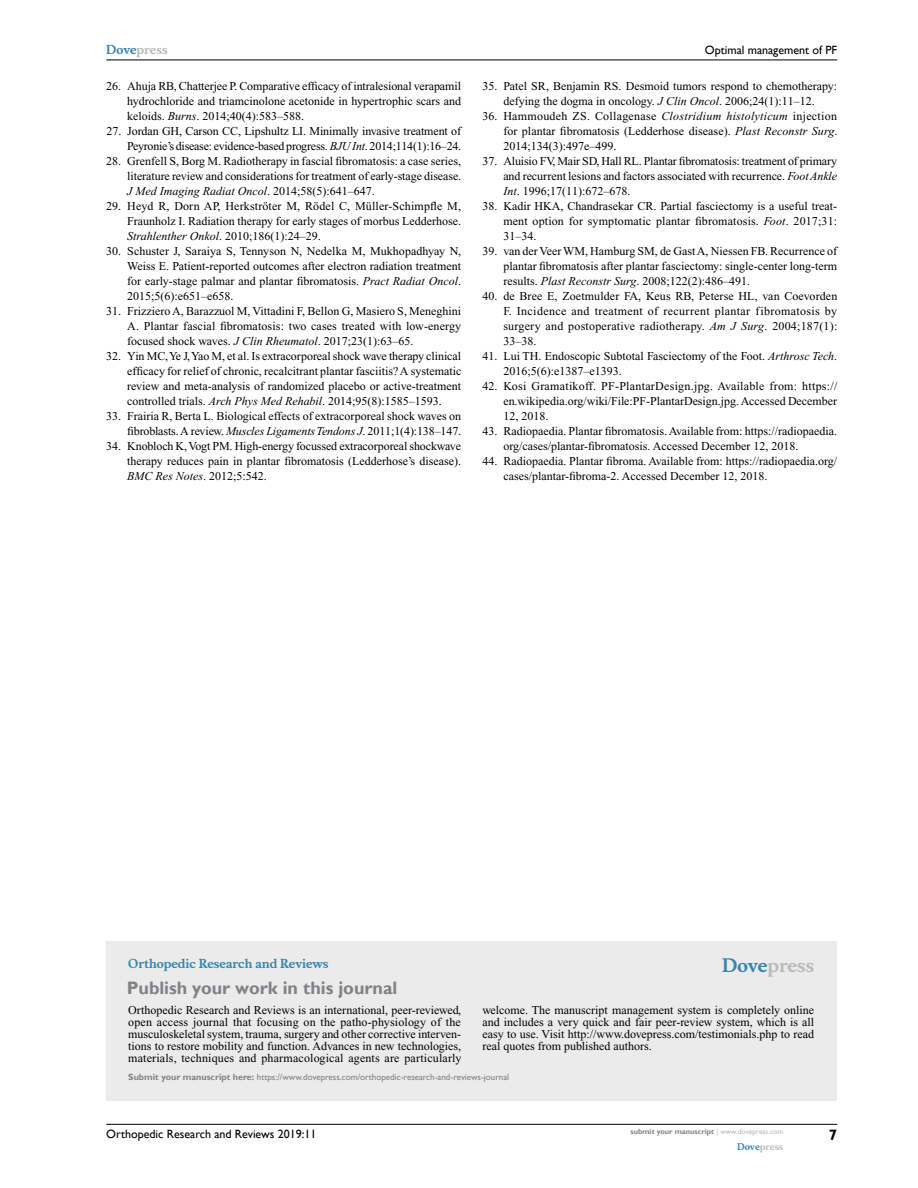
<style>
.page{position:relative;width:918px;height:1188px;background:#fff}
.page>*{position:absolute;margin:0;border:0;box-sizing:border-box;transform-origin:0 0}
.t1{font:700 18px "Gill Sans";color:#808285}
.t2{font:700 18px "Musee";color:#b8babc}
.t3{font:700 15px "Gill Sans";color:#000}
.t4{font:12px/15px "Times New Roman";color:#000;text-align:justify}
.t5{font:12px "Gill Sans";color:#000}
.t6{font:700 12px "Musee";color:#3785ad}
.t7{font:700 12px "Musee";color:#b8babc}
.t8{font:9px "Gill Sans";color:#808285}
.t9{font:700 9px "Musee";color:#b8babc}
.t10{font:700 7.5px "Gill Sans";color:#808285}
.s1{color:#3785ad}
.s2{font-style:italic}
.s3{font-weight:700}
.s4{font-weight:400;color:#b8babc}
</style>
<div class="page">
<div style="left:106px;top:941px;width:731px;height:159px;background:#ebebec"></div>
<hr style="left:106px;top:1124px;width:731px;height:1px;background:#000">
<hr style="left:106px;top:60px;width:731px;height:1px;background:#000">
<p class="t7" style="left:106px;top:43px;width:63px"><span class="s1">Dove</span>press</p>
<p class="t4" style="left:127px;top:79px;width:335px;text-indent:-21px">26. Ahuja RB, Chatterjee P. Comparative efficacy of intralesional verapamil hydrochloride and triamcinolone acetonide in hypertrophic scars and keloids. <span class="s2">Burns</span>. 2014;40(4):583–588.</p>
<p class="t4" style="left:107px;top:124px;width:356px;text-align:right">27. Jordan GH, Carson CC, Lipshultz LI. Minimally invasive treatment of<br>Peyronie’s disease: evidence-based progress. <span class="s2">BJU Int</span>. 2014;114(1):16–24.</p>
<p class="t4" style="left:127px;top:154px;width:336px;text-indent:-21px">28. Grenfell S, Borg M. Radiotherapy in fascial fibromatosis: a case series, literature review and considerations for treatment of early-stage disease.<br><span class="s2">J Med Imaging Radiat Oncol</span>. 2014;58(5):641–647.</p>
<p class="t4" style="left:127px;top:199px;width:335px;text-indent:-21px">29. Heyd R, Dorn AP, Herkströter M, Rödel C, Müller-Schimpfle M, Fraunholz I. Radiation therapy for early stages of morbus Ledderhose.<br><span class="s2">Strahlenther Onkol</span>. 2010;186(1):24–29.</p>
<p class="t4" style="left:127px;top:244px;width:335px;text-indent:-21px">30. Schuster J, Saraiya S, Tennyson N, Nedelka M, Mukhopadhyay N, Weiss E. Patient-reported outcomes after electron radiation treatment for early-stage palmar and plantar fibromatosis. <span class="s2">Pract Radiat Oncol</span>.<br>2015;5(6):e651–e658.</p>
<p class="t4" style="left:127px;top:304px;width:335px;text-indent:-21px">31. Frizziero A, Barazzuol M, Vittadini F, Bellon G, Masiero S, Meneghini A. Plantar fascial fibromatosis: two cases treated with low-energy focused shock waves. <span class="s2">J Clin Rheumatol</span>. 2017;23(1):63–65.</p>
<p class="t4" style="left:127px;top:349px;width:336px;text-indent:-21px">32. Yin MC, Ye J, Yao M, et al. Is extracorporeal shock wave therapy clinical efficacy for relief of chronic, recalcitrant plantar fasciitis? A systematic review and meta-analysis of randomized placebo or active-treatment controlled trials. <span class="s2">Arch Phys Med Rehabil</span>. 2014;95(8):1585–1593.</p>
<p class="t4" style="left:106px;top:409px;width:356px;text-align:right">33. Frairia R, Berta L. Biological effects of extracorporeal shock waves on fibroblasts. A review. <span class="s2">Muscles Ligaments Tendons J</span>. 2011;1(4):138–147.</p>
<p class="t4" style="left:127px;top:439px;width:335px;text-indent:-21px">34. Knobloch K, Vogt PM. High-energy focussed extracorporeal shockwave therapy reduces pain in plantar fibromatosis (Ledderhose’s disease).<br><span class="s2">BMC Res Notes</span>. 2012;5:542.</p>
<p class="t5" style="left:705px;top:43px;width:134px">Optimal management of PF</p>
<p class="t4" style="left:482px;top:79px;width:356px;text-align:center">35. Patel SR, Benjamin RS. Desmoid tumors respond to chemotherapy: defying the dogma in oncology. <span class="s2">J Clin Oncol</span>. 2006;24(1):11–12.</p>
<p class="t4" style="left:503px;top:109px;width:336px;text-indent:-21px">36. Hammoudeh ZS. Collagenase <span class="s2">Clostridium histolyticum</span> injection for plantar fibromatosis (Ledderhose disease). <span class="s2">Plast Reconstr Surg</span>.<br>2014;134(3):497e–499.</p>
<p class="t4" style="left:503px;top:154px;width:335px;text-indent:-21px">37. Aluisio FV, Mair SD, Hall RL. Plantar fibromatosis: treatment of primary and recurrent lesions and factors associated with recurrence. <span class="s2">Foot Ankle Int</span>. 1996;17(11):672–678.</p>
<p class="t4" style="left:503px;top:199px;width:335px;text-indent:-21px">38. Kadir HKA, Chandrasekar CR. Partial fasciectomy is a useful treat&shy;ment option for symptomatic plantar fibromatosis. <span class="s2">Foot</span>. 2017;31:<br>31–34.</p>
<p class="t4" style="left:503px;top:244px;width:335px;text-indent:-21px">39. van der Veer WM, Hamburg SM, de Gast A, Niessen FB. Recurrence of plantar fibromatosis after plantar fasciectomy: single-center long-term results. <span class="s2">Plast Reconstr Surg</span>. 2008;122(2):486–491.</p>
<p class="t4" style="left:503px;top:289px;width:336px;text-indent:-21px">40. de Bree E, Zoetmulder FA, Keus RB, Peterse HL, van Coevorden F. Incidence and treatment of recurrent plantar fibromatosis by surgery and postoperative radiotherapy. <span class="s2">Am J Surg</span>. 2004;187(1):<br>33–38.</p>
<p class="t4" style="left:503px;top:349px;width:335px;text-indent:-21px">41. Lui TH. Endoscopic Subtotal Fasciectomy of the Foot. <span class="s2">Arthrosc Tech</span>.<br>2016;5(6):e1387–e1393.</p>
<p class="t4" style="left:503px;top:379px;width:336px;text-indent:-21px">42. Kosi Gramatikoff. PF-PlantarDesign.jpg. Available from: https:// en.wikipedia.org/wiki/File:PF-PlantarDesign.jpg. Accessed December 12, 2018.</p>
<p class="t4" style="left:503px;top:424px;width:335px;text-indent:-21px">43. Radiopaedia. Plantar fibromatosis. Available from: https://radiopaedia. org/cases/plantar-fibromatosis. Accessed December 12, 2018.</p>
<p class="t4" style="left:503px;top:454px;width:335px;text-indent:-21px">44. Radiopaedia. Plantar fibroma. Available from: https://radiopaedia.org/ cases/plantar-fibroma-2. Accessed December 12, 2018.</p>
<p class="t6" style="left:128px;top:956px;width:202px">Orthopedic Research and Reviews</p>
<h1 class="t1" style="left:127px;top:977px;width:272px">Publish your work in this journal</h1>
<h1 class="t2" style="left:722px;top:955px;width:94px"><span class="s1">Dove</span>press</h1>
<p class="t4" style="left:128px;top:1004px;width:335px;line-height:12px">Orthopedic Research and Reviews is an international, peer-reviewed, open access journal that focusing on the patho-physiology of the musculoskeletal system, trauma, surgery and other corrective interven&shy;tions to restore mobility and function. Advances in new technologies, materials, techniques and pharmacological agents are particularly</p>
<p class="t4" style="left:482px;top:1004px;width:333px;line-height:12px">welcome. The manuscript management system is completely online and includes a very quick and fair peer-review system, which is all easy to use. Visit http://www.dovepress.com/testimonials.php to read real quotes from published authors.</p>
<p class="t8" style="left:128px;top:1072px;width:383px"><span class="s3">Submit your manuscript here:</span> https://www.dovepress.com/orthopedic-research-and-reviews-journal</p>
<p class="t5" style="left:106px;top:1127px;width:212px">Orthopedic Research and Reviews 2019:11</p>
<p class="t10" style="left:631px;top:1127px;width:154px">submit your manuscript <span class="s4">| www.dovepress.com</span></p>
<p class="t9" style="left:737px;top:1141px;width:48px"><span class="s1">Dove</span>press</p>
<p class="t3" style="left:829px;top:1126px;width:10px">7</p>
</div>
